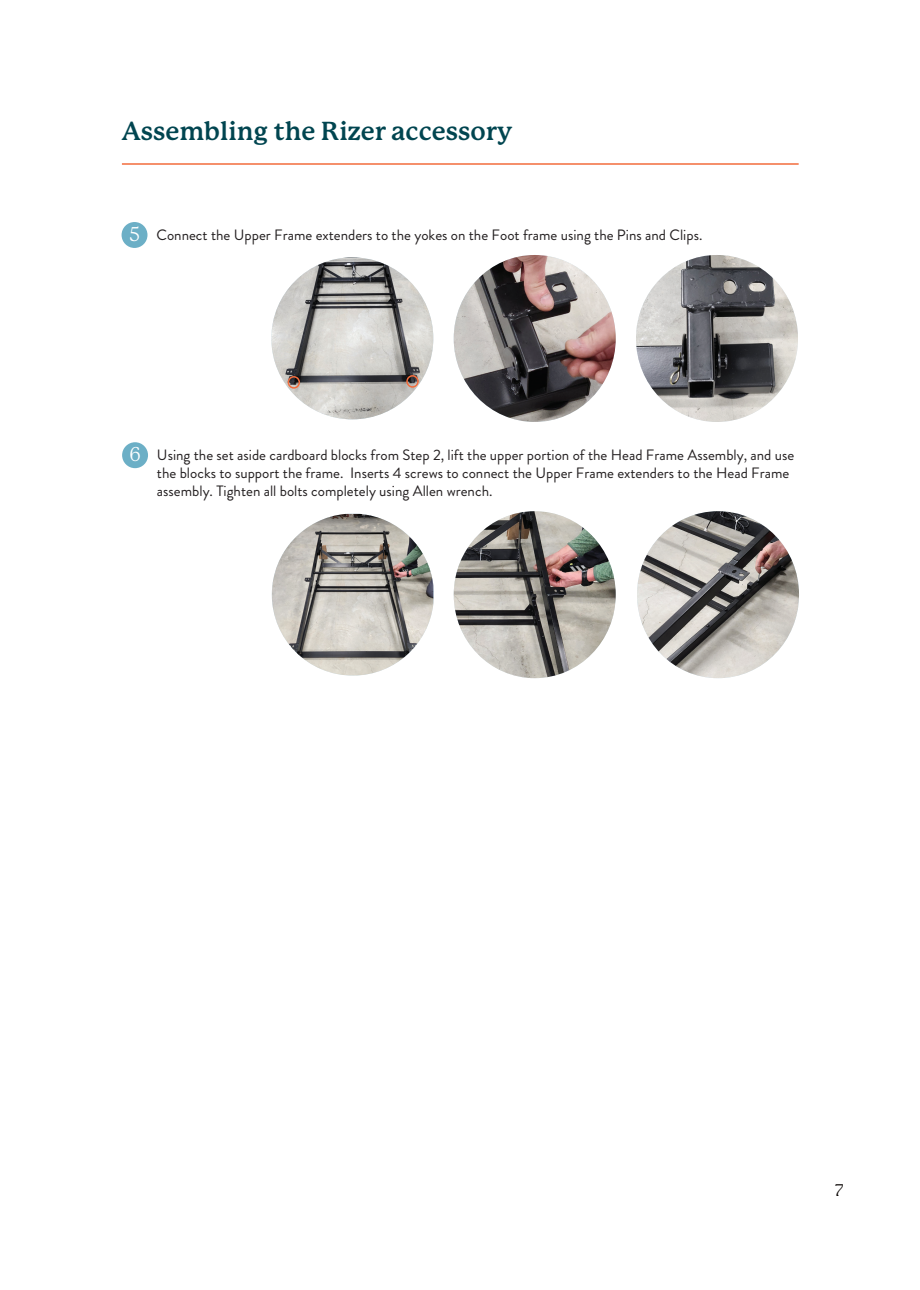
<style>
.page{position:relative;width:920px;height:1290px;background:#fff}
.page>*{position:absolute;margin:0;border:0;box-sizing:border-box;transform-origin:0 0}
.t1{font:700 25.5px "P22 Mackinac Pro";color:#014550}
.t2{font:16.5px "P22 Mackinac Pro";color:#0a0604}
.t3{font:15px/18px "Brandon Grotesque";color:#231f20}
.s1{font-family:"P22 Mackinac Pro";font-size:19.5px;color:#fff}
</style>
<div class="page">
<hr style="left:122px;top:163px;width:677px;height:2px;background:#f26c3c">
<img style="left:271px;top:257px;width:162px;height:162px;border-radius:81px">
<img style="left:454px;top:255px;width:162px;height:167px">
<img style="left:636px;top:255px;width:162px;height:167px">
<div style="left:122px;top:222px;width:25px;height:26px;background:#6cafc6;border-radius:50%"></div>
<div style="left:406px;top:375px;width:13px;height:13px;border:2px solid #f26c3c;border-radius:50%"></div>
<div style="left:288px;top:376px;width:12px;height:13px;border:2px solid #f26c3c;border-radius:50%"></div>
<img style="left:272px;top:514px;width:161px;height:162px">
<img style="left:637px;top:511px;width:162px;height:167px">
<img style="left:454px;top:511px;width:162px;height:167px">
<div style="left:122px;top:442px;width:26px;height:26px;background:#6cafc6;border-radius:50%"></div>
<h1 class="t1" style="left:122px;top:117px;width:392px">Assembling the Rizer accessory</h1>
<p class="t3" style="left:129px;top:226px;width:575px"><span class="s1">5</span> Connect the Upper Frame extenders to the yokes on the Foot frame using the Pins and Clips.</p>
<p class="t3" style="left:157px;top:446px;width:639px;text-indent:-28px"><span class="s1">6</span> Using the set aside cardboard blocks from Step 2, lift the upper portion of the Head Frame Assembly, and use the blocks to support the frame. Inserts 4 screws to connect the Upper Frame extenders to the Head Frame assembly. Tighten all bolts completely using Allen wrench.</p>
<p class="t2" style="left:835px;top:1181px;width:10px">7</p>
</div>
